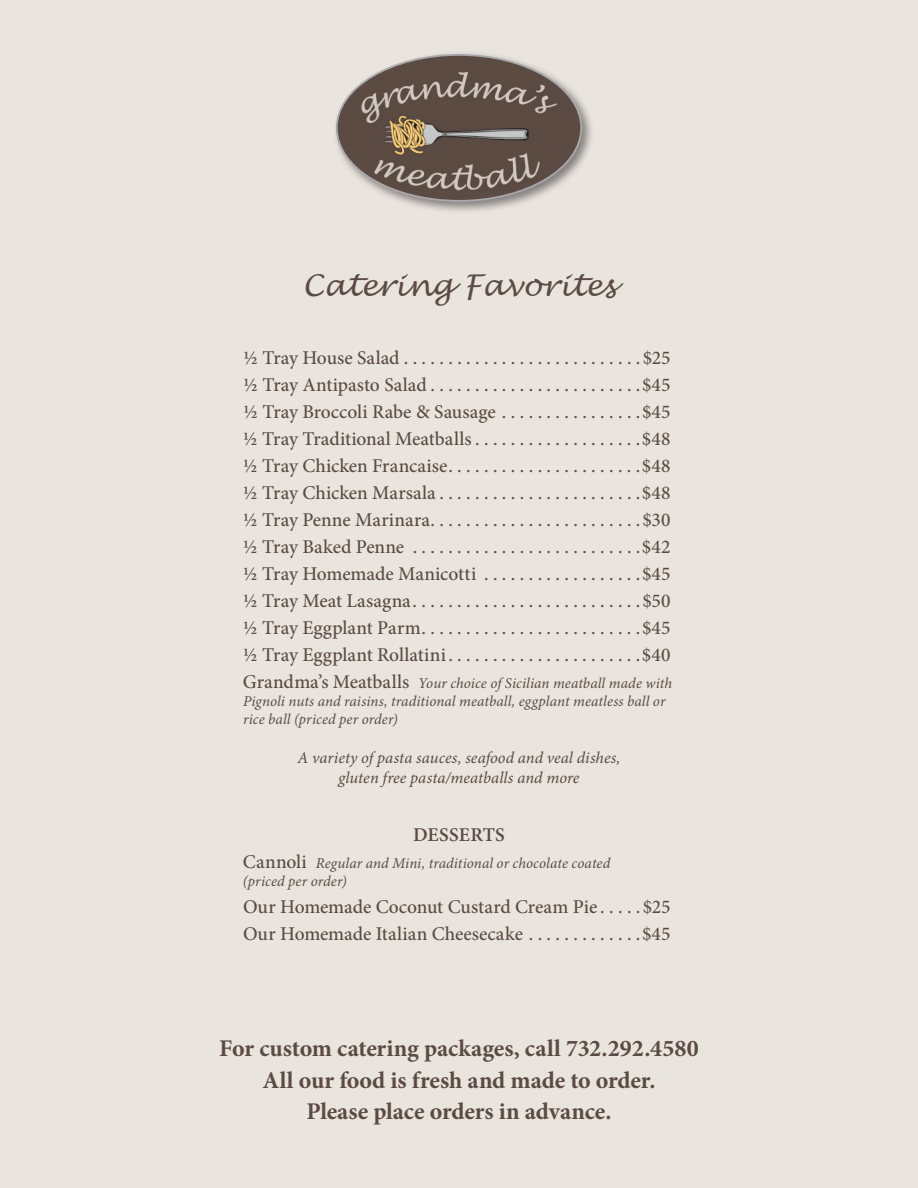
<style>
.page{position:relative;width:918px;height:1188px;background:#e9e4de}
.page>*{position:absolute;margin:0;border:0;box-sizing:border-box;transform-origin:0 0}
.t1{font:italic 30px "Lucida Handwriting";color:#5b4b43}
.t2{font:700 24px/31.5px "Minion Pro";letter-spacing:-.005em;color:#5b4b43;text-align:center}
.t3{font:500 19.5px/27px "Minion Pro";color:#5b4b43;text-align:justify}
.t4{font:600 19.5px "Minion Pro";letter-spacing:.01em;color:#5b4b43}
.t5{font:italic 16.5px/19.5px "Minion Pro";color:#5b4b43;text-align:center}
.t6{font:italic 15px/18px "Minion Pro";letter-spacing:.005em;color:#5b4b43}
.s1{font-weight:500;font-style:normal;font-size:19.5px}
</style>
<div class="page">
<div style="left:333px;top:51px;width:262px;height:164px;background:#231f20;opacity:.5"></div>
<img style="left:337px;top:55px;width:244px;height:146px">
<h1 class="t1" style="left:302px;top:267px;width:315px">Catering Favorites</h1>
<p class="t3" style="left:243px;top:345px;width:429px">½ Tray House Salad . . . . . . . . . . . . . . . . . . . . . . . . . . $25 ½ Tray Antipasto Salad . . . . . . . . . . . . . . . . . . . . . . . $45 ½ Tray Broccoli Rabe &amp; Sausage . . . . . . . . . . . . . . . $45 ½ Tray Traditional Meatballs . . . . . . . . . . . . . . . . . . $48 ½ Tray Chicken Francaise . . . . . . . . . . . . . . . . . . . . . $48 ½ Tray Chicken Marsala . . . . . . . . . . . . . . . . . . . . . . $48 ½ Tray Penne Marinara . . . . . . . . . . . . . . . . . . . . . . . $30 ½ Tray Baked Penne . . . . . . . . . . . . . . . . . . . . . . . . . $42 ½ Tray Homemade Manicotti . . . . . . . . . . . . . . . . . $45 ½ Tray Meat Lasagna . . . . . . . . . . . . . . . . . . . . . . . . . $50 ½ Tray Eggplant Parm . . . . . . . . . . . . . . . . . . . . . . . . $45 ½ Tray Eggplant Rollatini . . . . . . . . . . . . . . . . . . . . . $40</p>
<p class="t6" style="left:243px;top:675px;width:431px"><span class="s1">Grandma’s Meatballs</span> Your choice of Sicilian meatball made with<br>Pignoli nuts and raisins, traditional meatball, eggplant meatless ball or rice ball (priced per order)</p>
<p class="t5" style="left:297px;top:748px;width:325px">A variety of pasta sauces, seafood and veal dishes, gluten free pasta/meatballs and more</p>
<p class="t4" style="left:413px;top:822px;width:93px">DESSERTS</p>
<p class="t6" style="left:243px;top:855px;width:369px"><span class="s1">Cannoli</span> Regular and Mini, traditional or chocolate coated (priced per order)</p>
<p class="t3" style="left:243px;top:894px;width:429px">Our Homemade Coconut Custard Cream Pie . . . . $25<br>Our Homemade Italian Cheesecake . . . . . . . . . . . . $45</p>
<p class="t2" style="left:219px;top:1033px;width:481px">For custom catering packages, call 732.292.4580<br>All our food is fresh and made to order.<br>Please place orders in advance.</p>
</div>
